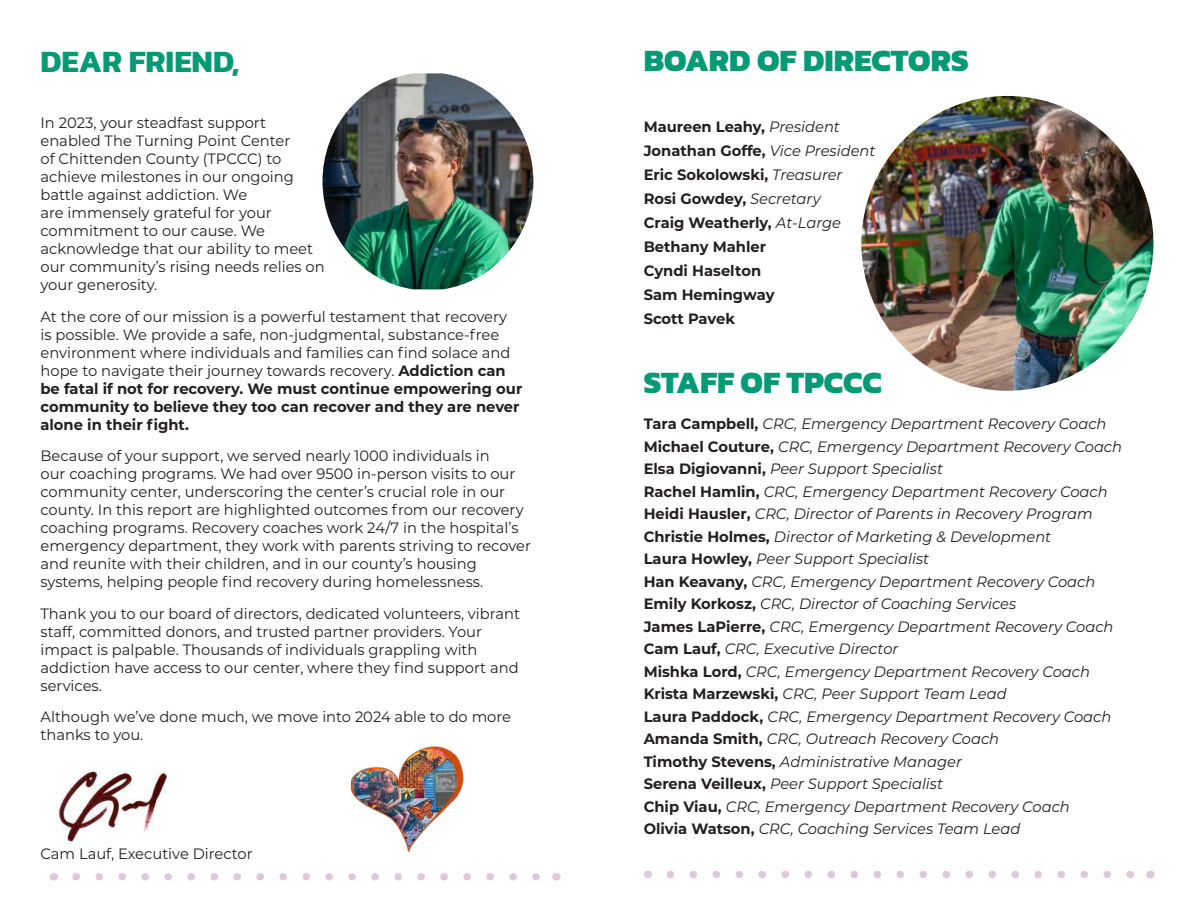
<style>
.page{position:relative;width:1188px;height:918px;background:#fff}
.page>*{position:absolute;margin:0;border:0;box-sizing:border-box;transform-origin:0 0}
.t1{font:800 31.5px "Kanit";color:#049a75}
.t2{font:700 31.5px "Kanit";color:#049a75}
.t3{font:15px/18px "Montserrat";color:#231f20}
.t4{font:italic 15px/22.5px "Montserrat";color:#231f20}
.t5{font:700 15px/24px "Montserrat";color:#231f20}
.s1{font-weight:700}
.s2{font-weight:400;font-style:italic}
.s3{font-weight:700;font-style:normal}
</style>
<div class="page">
<img style="left:57px;top:770px;width:110px;height:75px">
<svg style="left:76px;top:873px;width:464px;height:7px"></svg>
<svg style="left:670px;top:871px;width:464px;height:7px"></svg>
<img style="left:351px;top:746px;width:113px;height:106px">
<img style="left:861px;top:96px;width:293px;height:295px">
<img style="left:322px;top:73px;width:211px;height:216px">
<h1 class="t2" style="left:40px;top:37px;width:200px">DEAR FRIEND,</h1>
<p class="t3" style="left:40px;top:114px;width:286px">In 2023, your steadfast support enabled The Turning Point Center<br>of Chittenden County (TPCCC) to achieve milestones in our ongoing battle against addiction. We<br>are immensely grateful for your commitment to our cause. We acknowledge that our ability to meet our community’s rising needs relies on your generosity.</p>
<p class="t3" style="left:40px;top:307px;width:483px">At the core of our mission is a powerful testament that recovery<br>is possible. We provide a safe, non-judgmental, substance-free environment where individuals and families can find solace and hope to navigate their journey towards recovery. <span class="s1">Addiction can be fatal if not for recovery. We must continue empowering our community to believe they too can recover and they are never alone in their fight.</span></p>
<p class="t3" style="left:40px;top:447px;width:492px">Because of your support, we served nearly 1000 individuals in<br>our coaching programs. We had over 9500 in-person visits to our community center, underscoring the center’s crucial role in our county. In this report are highlighted outcomes from our recovery coaching programs. Recovery coaches work 24/7 in the hospital’s emergency department, they work with parents striving to recover and reunite with their children, and in our county’s housing systems, helping people find recovery during homelessness.</p>
<p class="t3" style="left:40px;top:604px;width:481px">Thank you to our board of directors, dedicated volunteers, vibrant staff, committed donors, and trusted partner providers. Your impact is palpable. Thousands of individuals grappling with addiction have access to our center, where they find support and services.</p>
<p class="t3" style="left:40px;top:708px;width:472px">Although we’ve done much, we move into 2024 able to do more thanks to you.</p>
<p class="t3" style="left:40px;top:844px;width:214px">Cam Lauf, Executive Director</p>
<h1 class="t1" style="left:644px;top:35px;width:326px">BOARD OF DIRECTORS</h1>
<p class="t5" style="left:644px;top:114px;width:233px">Maureen Leahy, <span class="s2">President<br></span>Jonathan Goffe, <span class="s2">Vice President<br></span>Eric Sokolowski, <span class="s2">Treasurer<br></span>Rosi Gowdey, <span class="s2">Secretary<br></span>Craig Weatherly, <span class="s2">At-Large<br></span>Bethany Mahler<br>Cyndi Haselton<br>Sam Hemingway<br>Scott Pavek</p>
<h1 class="t1" style="left:644px;top:358px;width:239px">STAFF OF TPCCC</h1>
<p class="t4" style="left:644px;top:412px;width:480px"><span class="s3">Tara Campbell,</span> CRC, Emergency Department Recovery Coach <span class="s3">Michael Couture,</span> CRC, Emergency Department Recovery Coach <span class="s3">Elsa Digiovanni,</span> Peer Support Specialist<br><span class="s3">Rachel Hamlin,</span> CRC, Emergency Department Recovery Coach <span class="s3">Heidi Hausler,</span> CRC, Director of Parents in Recovery Program <span class="s3">Christie Holmes,</span> Director of Marketing &amp; Development<br><span class="s3">Laura Howley,</span> Peer Support Specialist<br><span class="s3">Han Keavany,</span> CRC, Emergency Department Recovery Coach <span class="s3">Emily Korkosz,</span> CRC, Director of Coaching Services<br><span class="s3">James LaPierre,</span> CRC, Emergency Department Recovery Coach <span class="s3">Cam Lauf,</span> CRC, Executive Director<br><span class="s3">Mishka Lord,</span> CRC, Emergency Department Recovery Coach <span class="s3">Krista Marzewski,</span> CRC, Peer Support Team Lead<br><span class="s3">Laura Paddock,</span> CRC, Emergency Department Recovery Coach <span class="s3">Amanda Smith,</span> CRC, Outreach Recovery Coach<br><span class="s3">Timothy Stevens,</span> Administrative Manager<br><span class="s3">Serena Veilleux,</span> Peer Support Specialist<br><span class="s3">Chip Viau,</span> CRC, Emergency Department Recovery Coach<br><span class="s3">Olivia Watson,</span> CRC, Coaching Services Team Lead</p>
</div>
